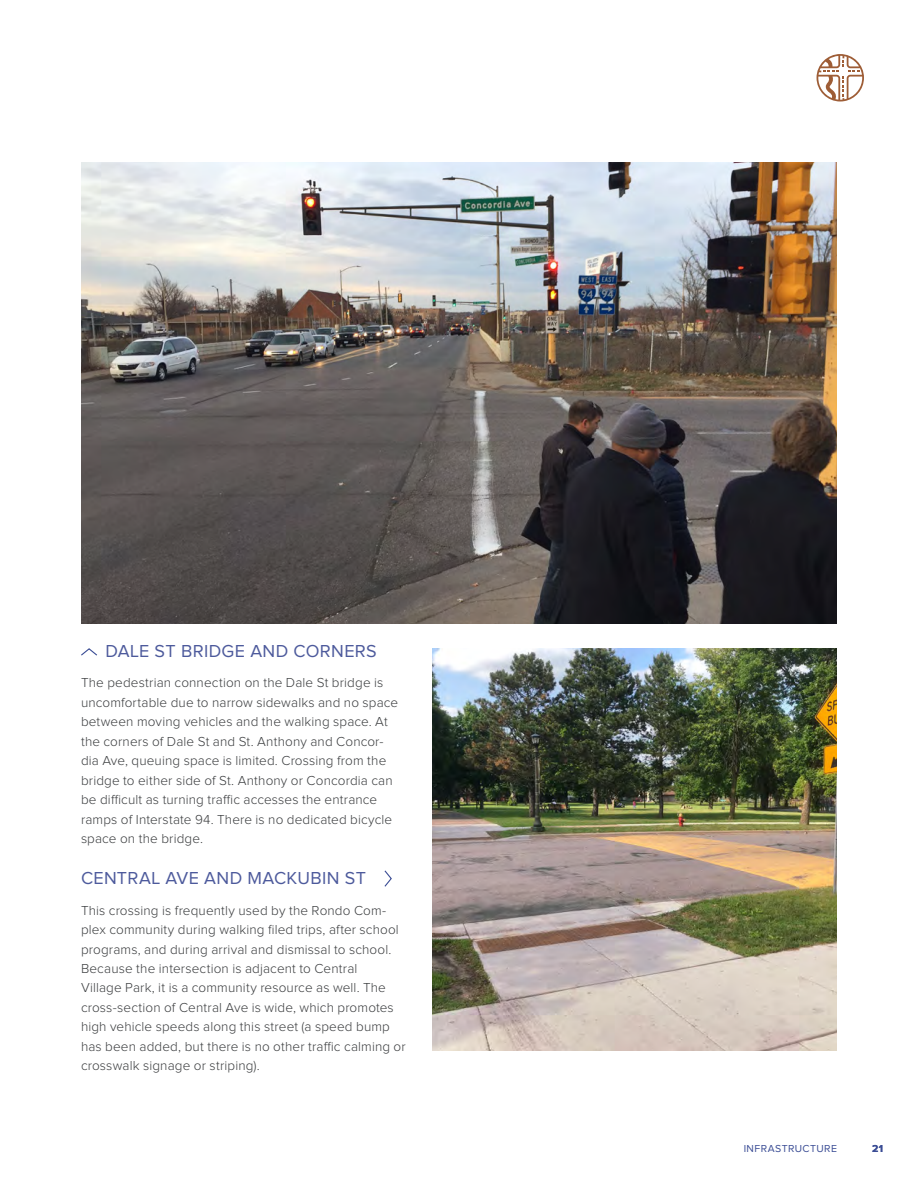
<style>
.page{position:relative;width:918px;height:1188px;background:#fff}
.page>*{position:absolute;margin:0;border:0;box-sizing:border-box;transform-origin:0 0}
.t1{font:18px "Proxima Nova";letter-spacing:.02em;color:#4d5a9c}
.t2{font:300 13.5px/19.5px "Proxima Nova";letter-spacing:.01em;color:#3a3c3e}
.t3{font:10.5px "Proxima Nova";letter-spacing:.04em;color:#3b4d95}
.t4{font:700 10.5px "Proxima Nova";color:#3b4d95}
</style>
<div class="page">
<img style="left:81px;top:162px;width:756px;height:462px">
<img style="left:432px;top:648px;width:405px;height:402px">
<svg style="left:81px;top:648px;width:16px;height:8px"></svg>
<svg style="left:384px;top:870px;width:8px;height:17px"></svg>
<svg style="left:817px;top:54px;width:47px;height:48px"></svg>
<h1 class="t1" style="left:105px;top:643px;width:273px">DALE ST BRIDGE AND CORNERS</h1>
<p class="t2" style="left:81px;top:673px;width:319px">The pedestrian connection on the Dale St bridge is uncomfortable due to narrow sidewalks and no space between moving vehicles and the walking space. At the corners of Dale St and St. Anthony and Concor&shy;dia Ave, queuing space is limited. Crossing from the bridge to either side of St. Anthony or Concordia can be difficult as turning traffic accesses the entrance ramps of Interstate 94. There is no dedicated bicycle space on the bridge.</p>
<h1 class="t1" style="left:81px;top:870px;width:287px">CENTRAL AVE AND MACKUBIN ST</h1>
<p class="t2" style="left:81px;top:901px;width:326px">This crossing is frequently used by the Rondo Com&shy;plex community during walking filed trips, after school programs, and during arrival and dismissal to school.<br>Because the intersection is adjacent to Central<br>Village Park, it is a community resource as well. The cross-section of Central Ave is wide, which promotes high vehicle speeds along this street (a speed bump has been added, but there is no other traffic calming or crosswalk signage or striping).</p>
<p class="t3" style="left:744px;top:1143px;width:95px">INFRASTRUCTURE</p>
<p class="t4" style="left:872px;top:1143px;width:12px">21</p>
</div>
